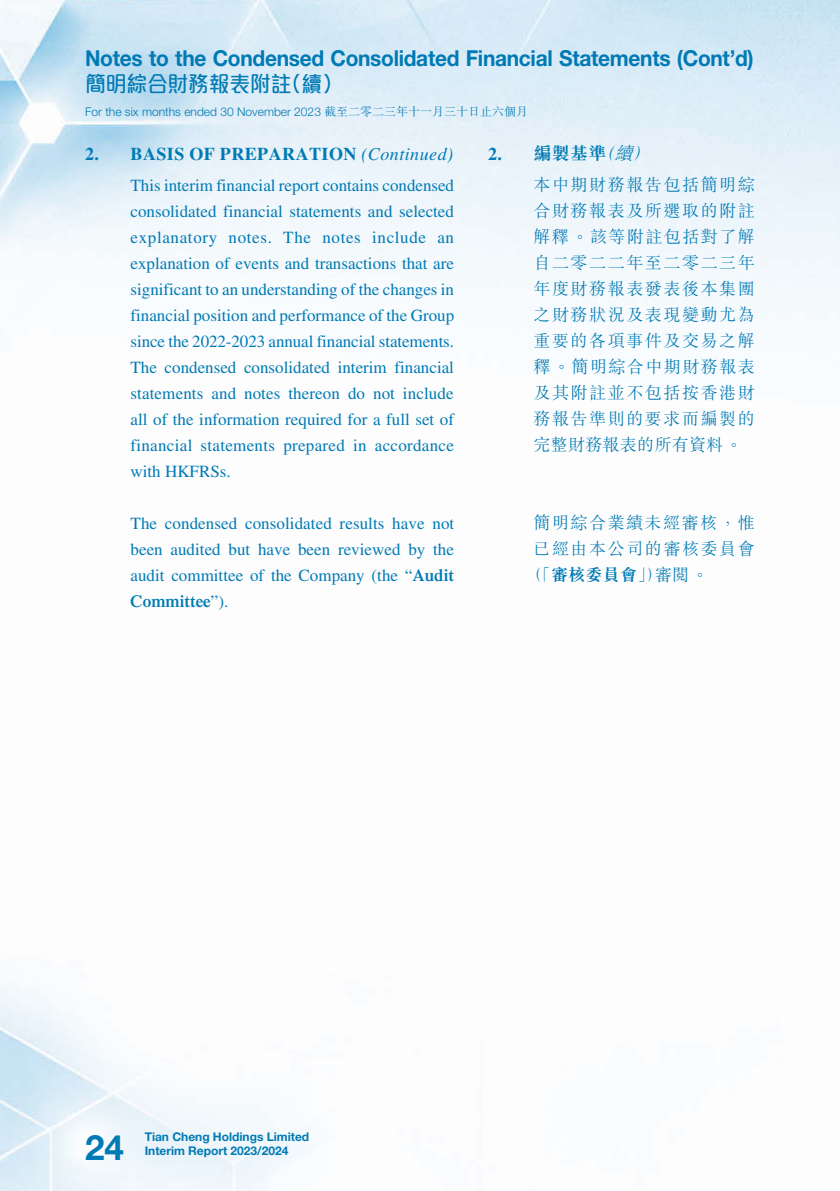
<style>
.page{position:relative;width:840px;height:1191px;background:#fff}
.page>*{position:absolute;margin:0;border:0;box-sizing:border-box;transform-origin:0 0}
.t1{font:700 35px "Helvetica Neue LT Std";color:#007ab4}
.t2{font:700 22px "Helvetica Neue LT Std";letter-spacing:-.015em;color:#007ab4;scale:.95 1}
.t3{font:500 22px "M Elle HK";letter-spacing:-.015em;color:#007ab4;scale:.95 1}
.t4{font:700 18px "Times LT Std";letter-spacing:.025em;color:#007ab4}
.t5{font:700 18px "M Sung HK";color:#007ab4}
.t6{font:17px/26px "Times LT Std";color:#007ab4;text-align:justify}
.t7{font:300 17px/26px "M Sung HK";letter-spacing:.09em;color:#007ab4;text-align:justify}
.t8{font:300 12px "Helvetica Neue LT Std";color:#007ab4}
.t9{font:700 12px "Helvetica Neue LT Std";color:#007ab4}
.s1{font-family:"M Sung HK"}
.s2{font-weight:400;font-style:italic}
.s3{font-weight:600}
.s4{font-family:"Times LT Std"}
.s5{font-weight:300;font-style:italic}
.s6{font-weight:700}
</style>
<div class="page">
<p class="t2" style="left:85px;top:45px;width:705px">Notes to the Condensed Consolidated Financial Statements (Cont’d)</p>
<p class="t3" style="left:85px;top:69px;width:273px">簡明綜合財務報表附註（續）</p>
<p class="t8" style="left:85px;top:104px;width:444px">For the six months ended 30 November 2023 <span class="s1">截至二零二三年十一月三十日止六個月</span></p>
<p class="t4" style="left:85px;top:143px;width:369px">2. BASIS OF PREPARATION <span class="s2">(Continued)</span></p>
<p class="t6" style="left:130px;top:173px;width:325px">This interim financial report contains condensed consolidated financial statements and selected explanatory notes. The notes include an explanation of events and transactions that are significant to an understanding of the changes in financial position and performance of the Group since the 2022-2023 annual financial statements.<br>The condensed consolidated interim financial statements and notes thereon do not include all of the information required for a full set of financial statements prepared in accordance with HKFRSs.</p>
<p class="t6" style="left:130px;top:511px;width:325px">The condensed consolidated results have not been audited but have been reviewed by the audit committee of the Company (the “<span class="s3">Audit Committee</span>”).</p>
<p class="t5" style="left:488px;top:141px;width:169px"><span class="s4">2.</span> 編製基準<span class="s5">（續）</span></p>
<p class="t7" style="left:533px;top:171px;width:223px">本中期財務報告包括簡明綜合財務報表及所選取的附註解釋。該等附註包括對了解自二零二二年至二零二三年年度財務報表發表後本集團之財務狀況及表現變動尤為重要的各項事件及交易之解釋。簡明綜合中期財務報表及其附註並不包括按香港財務報告準則的要求而編製的完整財務報表的所有資料。</p>
<p class="t7" style="left:533px;top:509px;width:223px">簡明綜合業績未經審核，惟</p>
<p class="t7" style="left:533px;top:535px;width:223px">已經由本公司的審核委員會</p>
<p class="t7" style="left:524px;top:561px;width:185px">（「<span class="s6">審核委員會</span>」）審閱。</p>
<p class="t9" style="left:145px;top:1129px;width:166px">Tian Cheng Holdings Limited</p>
<h1 class="t1" style="left:85px;top:1126px;width:40px">24</h1>
<p class="t9" style="left:145px;top:1143px;width:145px">Interim Report 2023/2024</p>
</div>
